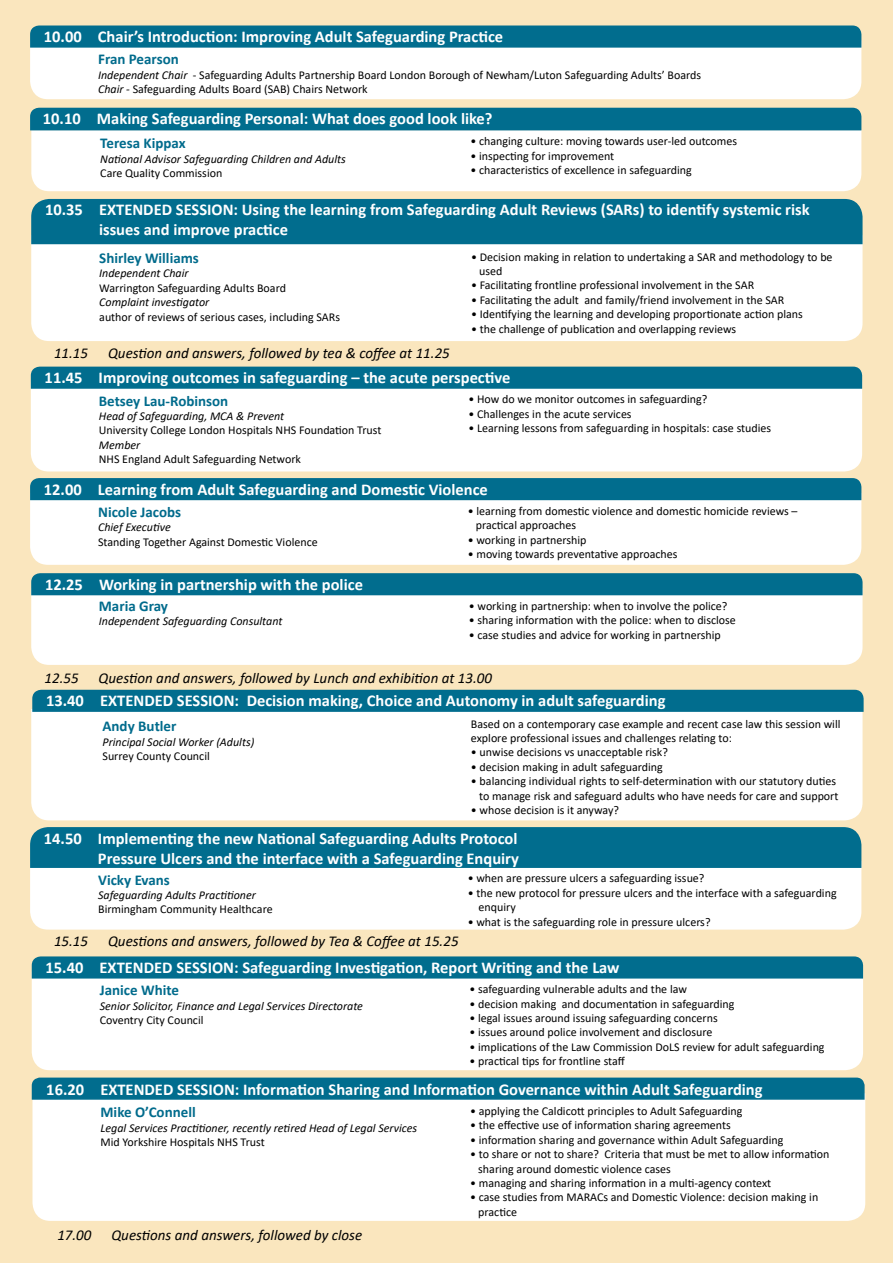
<style>
.page{position:relative;width:893px;height:1263px;background:#fae6be}
.page>*{position:absolute;margin:0;border:0;box-sizing:border-box;transform-origin:0 0}
.t1{font:700 16.5px/19.8px "Calibri";color:#fff;text-align:right}
.t2{font:italic 15px "Calibri";color:#000}
.t3{font:700 15px "Calibri";color:#006b8c}
.t4{font:12px/14.4px "Calibri";color:#000}
.t5{font:italic 12px "Calibri";color:#000}
.s1{font-style:italic}
</style>
<div class="page">
<div style="left:30px;top:48px;width:831px;height:46px;background:#fff"></div>
<svg style="left:30px;top:26px;width:831px;height:22px;background:#107594"></svg>
<div style="left:44px;top:30px;width:794px;height:16px;background:#016d8e"></div>
<div style="left:32px;top:978px;width:831px;height:92px;background:#fff"></div>
<div style="left:32px;top:956px;width:831px;height:22px;background:#016d8e"></div>
<div style="left:30px;top:500px;width:831px;height:65px;background:#fff"></div>
<div style="left:30px;top:478px;width:831px;height:22px;background:#016d8e"></div>
<div style="left:30px;top:868px;width:831px;height:61px;background:#fff"></div>
<div style="left:30px;top:827px;width:831px;height:41px;background:#016d8e"></div>
<div style="left:33px;top:1100px;width:832px;height:121px;background:#fff"></div>
<svg style="left:31px;top:1077px;width:834px;height:23px;background:#0b7290"></svg>
<div style="left:31px;top:244px;width:831px;height:97px;background:#fff"></div>
<div style="left:31px;top:709px;width:831px;height:111px;background:#fff"></div>
<div style="left:32px;top:690px;width:832px;height:22px;background:#016d8e"></div>
<svg style="left:30px;top:94px;width:832px;height:150px;background:#8cbac4"></svg>
<div style="left:31px;top:389px;width:831px;height:82px;background:#fff"></div>
<div style="left:31px;top:367px;width:831px;height:22px;background:#016d8e"></div>
<div style="left:31px;top:595px;width:831px;height:70px;background:#fff"></div>
<div style="left:31px;top:573px;width:831px;height:22px;background:#016d8e"></div>
<h1 class="t1" style="left:44px;top:27px;width:461px">10.00 Chair’s Introduction: Improving Adult Safeguarding Practice</h1>
<p class="t3" style="left:98px;top:49px;width:82px">Fran Pearson</p>
<p class="t4" style="left:98px;top:67px;width:604px"><span class="s1">Independent Chair</span> - Safeguarding Adults Partnership Board London Borough of Newham/Luton Safeguarding Adults’ Boards<br><span class="s1">Chair -</span> Safeguarding Adults Board (SAB) Chairs Network</p>
<h1 class="t1" style="left:43px;top:109px;width:451px">10.10 Making Safeguarding Personal: What does good look like?</h1>
<p class="t3" style="left:100px;top:133px;width:87px">Teresa Kippax</p>
<p class="t5" style="left:100px;top:151px;width:247px">National Advisor Safeguarding Children and Adults</p>
<p class="t4" style="left:100px;top:166px;width:124px">Care Quality Commission</p>
<p class="t4" style="left:470px;top:134px;width:268px">• changing culture: moving towards user-led outcomes</p>
<p class="t4" style="left:470px;top:148px;width:145px">• inspecting for improvement</p>
<p class="t4" style="left:470px;top:163px;width:223px">• characteristics of excellence in safeguarding</p>
<h1 class="t1" style="left:99px;top:200px;width:712px;text-align:left;text-indent:-54px">10.35 EXTENDED SESSION: Using the learning from Safeguarding Adult Reviews (SARs) to identify systemic risk issues and improve practice</h1>
<p class="t3" style="left:99px;top:247px;width:101px">Shirley Williams</p>
<p class="t5" style="left:99px;top:265px;width:91px">Independent Chair</p>
<p class="t4" style="left:99px;top:280px;width:188px">Warrington Safeguarding Adults Board</p>
<p class="t5" style="left:99px;top:294px;width:112px">Complaint investigator</p>
<p class="t4" style="left:99px;top:309px;width:242px">author of reviews of serious cases, including SARs</p>
<p class="t4" style="left:479px;top:249px;width:355px;text-indent:-8px">• Decision making in relation to undertaking a SAR and methodology to be used</p>
<p class="t4" style="left:471px;top:278px;width:285px">• Facilitating frontline professional involvement in the SAR</p>
<p class="t4" style="left:471px;top:292px;width:315px">• Facilitating the adult and family/friend involvement in the SAR</p>
<p class="t4" style="left:471px;top:307px;width:333px">• Identifying the learning and developing proportionate action plans</p>
<p class="t4" style="left:471px;top:321px;width:267px">• the challenge of publication and overlapping reviews</p>
<p class="t2" style="left:54px;top:343px;width:36px">11.15</p>
<p class="t2" style="left:108px;top:343px;width:343px">Question and answers, followed by tea &amp; coffee at 11.25</p>
<h1 class="t1" style="left:45px;top:368px;width:467px">11.45 Improving outcomes in safeguarding – the acute perspective</h1>
<p class="t3" style="left:99px;top:390px;width:131px">Betsey Lau-Robinson</p>
<p class="t5" style="left:99px;top:408px;width:187px">Head of Safeguarding, MCA &amp; Prevent</p>
<p class="t4" style="left:99px;top:423px;width:284px">University College London Hospitals NHS Foundation Trust</p>
<p class="t5" style="left:99px;top:436px;width:43px">Member</p>
<p class="t4" style="left:99px;top:452px;width:204px">NHS England Adult Safeguarding Network</p>
<p class="t4" style="left:468px;top:392px;width:240px">• How do we monitor outcomes in safeguarding?</p>
<p class="t4" style="left:468px;top:406px;width:165px">• Challenges in the acute services</p>
<p class="t4" style="left:468px;top:421px;width:304px">• Learning lessons from safeguarding in hospitals: case studies</p>
<h1 class="t1" style="left:44px;top:479px;width:445px">12.00 Learning from Adult Safeguarding and Domestic Violence</h1>
<p class="t3" style="left:98px;top:501px;width:85px">Nicole Jacobs</p>
<p class="t5" style="left:98px;top:519px;width:74px">Chief Executive</p>
<p class="t4" style="left:98px;top:534px;width:221px">Standing Together Against Domestic Violence</p>
<p class="t4" style="left:476px;top:503px;width:323px;text-indent:-8px">• learning from domestic violence and domestic homicide reviews – practical approaches</p>
<p class="t4" style="left:468px;top:532px;width:120px">• working in partnership</p>
<p class="t4" style="left:468px;top:546px;width:211px">• moving towards preventative approaches</p>
<h1 class="t1" style="left:45px;top:574px;width:319px">12.25 Working in partnership with the police</h1>
<p class="t3" style="left:99px;top:595px;width:71px">Maria Gray</p>
<p class="t5" style="left:99px;top:613px;width:185px">Independent Safeguarding Consultant</p>
<p class="t4" style="left:469px;top:598px;width:260px">• working in partnership: when to involve the police?</p>
<p class="t4" style="left:469px;top:613px;width:269px">• sharing information with the police: when to disclose</p>
<p class="t4" style="left:469px;top:627px;width:253px">• case studies and advice for working in partnership</p>
<p class="t2" style="left:45px;top:667px;width:36px">12.55</p>
<p class="t2" style="left:99px;top:667px;width:395px">Question and answers, followed by Lunch and exhibition at 13.00</p>
<h1 class="t1" style="left:46px;top:690px;width:621px">13.40 EXTENDED SESSION: Decision making, Choice and Autonomy in adult safeguarding</h1>
<p class="t3" style="left:102px;top:716px;width:75px">Andy Butler</p>
<p class="t5" style="left:102px;top:733px;width:153px">Principal Social Worker (Adults)</p>
<p class="t4" style="left:102px;top:748px;width:109px">Surrey County Council</p>
<p class="t4" style="left:471px;top:716px;width:371px">Based on a contemporary case example and recent case law this session will explore professional issues and challenges relating to:</p>
<p class="t4" style="left:471px;top:745px;width:199px">• unwise decisions vs unacceptable risk?</p>
<p class="t4" style="left:471px;top:759px;width:193px">• decision making in adult safeguarding</p>
<p class="t4" style="left:471px;top:774px;width:369px;text-align:right">• balancing individual rights to self-determination with our statutory duties to manage risk and safeguard adults who have needs for care and support</p>
<p class="t4" style="left:471px;top:802px;width:150px">• whose decision is it anyway?</p>
<h1 class="t1" style="left:44px;top:828px;width:477px">14.50 Implementing the new National Safeguarding Adults Protocol<br>Pressure Ulcers and the interface with a Safeguarding Enquiry</h1>
<p class="t3" style="left:98px;top:869px;width:73px">Vicky Evans</p>
<p class="t5" style="left:98px;top:887px;width:159px">Safeguarding Adults Practitioner</p>
<p class="t4" style="left:98px;top:902px;width:176px">Birmingham Community Healthcare</p>
<p class="t4" style="left:468px;top:871px;width:238px">• when are pressure ulcers a safeguarding issue?</p>
<p class="t4" style="left:479px;top:885px;width:360px;text-indent:-11px">• the new protocol for pressure ulcers and the interface with a safeguarding enquiry</p>
<p class="t4" style="left:468px;top:914px;width:244px">• what is the safeguarding role in pressure ulcers?</p>
<p class="t2" style="left:54px;top:930px;width:36px">15.15</p>
<p class="t2" style="left:108px;top:930px;width:352px">Questions and answers, followed by Tea &amp; Coffee at 15.25</p>
<h1 class="t1" style="left:46px;top:957px;width:575px">15.40 EXTENDED SESSION: Safeguarding Investigation, Report Writing and the Law</h1>
<p class="t3" style="left:100px;top:980px;width:81px">Janice White</p>
<p class="t5" style="left:100px;top:997px;width:265px">Senior Solicitor, Finance and Legal Services Directorate</p>
<p class="t4" style="left:100px;top:1013px;width:105px">Coventry City Council</p>
<p class="t4" style="left:469px;top:982px;width:219px">• safeguarding vulnerable adults and the law</p>
<p class="t4" style="left:469px;top:996px;width:267px">• decision making and documentation in safeguarding</p>
<p class="t4" style="left:469px;top:1010px;width:250px">• legal issues around issuing safeguarding concerns</p>
<p class="t4" style="left:469px;top:1025px;width:245px">• issues around police involvement and disclosure</p>
<p class="t4" style="left:469px;top:1039px;width:357px">• implications of the Law Commission DoLS review for adult safeguarding</p>
<p class="t4" style="left:469px;top:1054px;width:157px">• practical tips for frontline staff</p>
<h1 class="t1" style="left:46px;top:1079px;width:718px">16.20 EXTENDED SESSION: Information Sharing and Information Governance within Adult Safeguarding</h1>
<p class="t3" style="left:101px;top:1102px;width:97px">Mike O’Connell</p>
<p class="t5" style="left:101px;top:1119px;width:318px">Legal Services Practitioner, recently retired Head of Legal Services</p>
<p class="t4" style="left:101px;top:1134px;width:166px">Mid Yorkshire Hospitals NHS Trust</p>
<p class="t4" style="left:470px;top:1103px;width:274px">• applying the Caldicott principles to Adult Safeguarding</p>
<p class="t4" style="left:470px;top:1118px;width:262px">• the effective use of information sharing agreements</p>
<p class="t4" style="left:470px;top:1132px;width:315px">• information sharing and governance within Adult Safeguarding</p>
<p class="t4" style="left:478px;top:1147px;width:353px;text-indent:-8px">• to share or not to share? Criteria that must be met to allow information sharing around domestic violence cases</p>
<p class="t4" style="left:470px;top:1175px;width:303px">• managing and sharing information in a multi-agency context</p>
<p class="t4" style="left:478px;top:1190px;width:342px;text-indent:-8px">• case studies from MARACs and Domestic Violence: decision making in practice</p>
<p class="t2" style="left:57px;top:1224px;width:36px">17.00</p>
<p class="t2" style="left:111px;top:1224px;width:252px">Questions and answers, followed by close</p>
</div>
